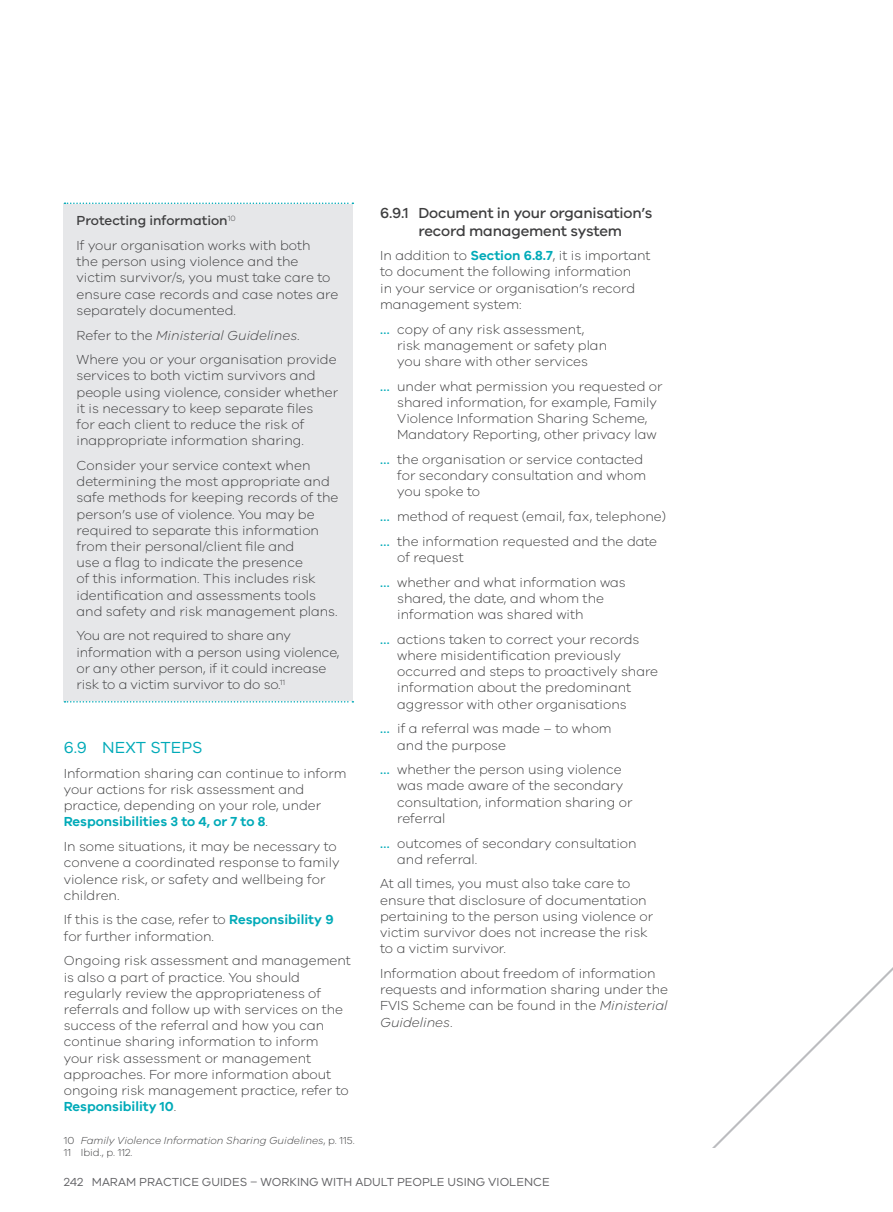
<style>
.page{position:relative;width:893px;height:1212px;background:#fff}
.page>*{position:absolute;margin:0;border:0;box-sizing:border-box;transform-origin:0 0}
.t1{font:16.5px "VIC";letter-spacing:.005em;color:#00aab8}
.t2{font:500 15px/18px "VIC";letter-spacing:-.01em;color:#3e3e3f;text-align:center}
.Body{font:300 13.5px/16.2px "VIC";color:#3e3e3f}
.Body-2{font:italic 300 13.5px "VIC";color:#3e3e3f}
.Body-3{font:500 13.5px "VIC";color:#3e3e3f}
.t3{font:12px "VIC";color:#636366}
.Footnote{font:italic 300 10.5px "VIC";color:#3e3e3f}
.Footnote-2{font:300 10.5px "VIC";color:#3e3e3f}
.s1{font-style:normal}
.s2{font-weight:600;color:#00aab8}
.s3{font-weight:500;color:#00aab8}
.s4{font-style:italic}
</style>
<div class="page">
<svg style="left:712px;top:967px;width:181px;height:181px"></svg>
<div style="left:64px;top:203px;width:289px;height:499px;background:#e6e7e9"></div>
<svg style="left:65px;top:202px;width:288px;height:2px"></svg>
<svg style="left:65px;top:701px;width:288px;height:1px"></svg>
<p class="Body-3" style="left:77px;top:213px;width:161px">Protecting information<sup>10</sup></p>
<p class="Body" style="left:77px;top:237px;width:263px">If your organisation works with both<br>the person using violence and the victim survivor/s, you must take care to ensure case records and case notes are separately documented.</p>
<p class="Body-2" style="left:77px;top:327px;width:225px"><span class="s1">Refer to the</span> Ministerial Guidelines<span class="s1">.</span></p>
<p class="Body" style="left:77px;top:351px;width:263px">Where you or your organisation provide services to both victim survivors and people using violence, consider whether it is necessary to keep separate files<br>for each client to reduce the risk of inappropriate information sharing.</p>
<p class="Body" style="left:77px;top:457px;width:263px">Consider your service context when determining the most appropriate and safe methods for keeping records of the person’s use of violence. You may be required to separate this information from their personal/client file and<br>use a flag to indicate the presence<br>of this information. This includes risk identification and assessments tools and safety and risk management plans.</p>
<p class="Body" style="left:77px;top:627px;width:264px">You are not required to share any information with a person using violence, or any other person, if it could increase risk to a victim survivor to do so.<sup>11</sup></p>
<p class="t1" style="left:64px;top:738px;width:140px">6.9 NEXT STEPS</p>
<p class="Body" style="left:64px;top:765px;width:284px">Information sharing can continue to inform your actions for risk assessment and practice, depending on your role, under <span class="s2">Responsibilities 3 to 4, or 7 to 8</span>.</p>
<p class="Body" style="left:64px;top:838px;width:277px">In some situations, it may be necessary to convene a coordinated response to family violence risk, or safety and wellbeing for children.</p>
<p class="Body" style="left:64px;top:911px;width:271px">If this is the case, refer to <span class="s2">Responsibility 9 </span>for further information.</p>
<p class="Body" style="left:64px;top:952px;width:289px">Ongoing risk assessment and management is also a part of practice. You should regularly review the appropriateness of referrals and follow up with services on the success of the referral and how you can continue sharing information to inform your risk assessment or management approaches. For more information about ongoing risk management practice, refer to <span class="s2">Responsibility 10</span>.</p>
<p class="Footnote" style="left:64px;top:1134px;width:292px"><span class="s1">10</span> Family Violence Information Sharing Guidelines<span class="s1">, p. 115.</span></p>
<p class="Footnote-2" style="left:64px;top:1146px;width:70px">11 Ibid., p. 112.</p>
<p class="t2" style="left:380px;top:203px;width:274px">6.9.1 Document in your organisation’s record management system</p>
<p class="Body" style="left:380px;top:247px;width:272px">In addition to <span class="s2">Section 6.8.7</span>, it is important to document the following information<br>in your service or organisation’s record management system:</p>
<p class="Body" style="left:397px;top:320px;width:211px;text-indent:-17px"><span class="s3">…</span> copy of any risk assessment, risk management or safety plan you share with other services</p>
<p class="Body" style="left:397px;top:378px;width:267px;text-indent:-17px"><span class="s3">…</span> under what permission you requested or shared information, for example, Family Violence Information Sharing Scheme, Mandatory Reporting, other privacy law</p>
<p class="Body" style="left:397px;top:451px;width:251px;text-indent:-17px"><span class="s3">…</span> the organisation or service contacted for secondary consultation and whom you spoke to</p>
<p class="Body" style="left:380px;top:508px;width:288px"><span class="s3">…</span> method of request (email, fax, telephone)</p>
<p class="Body" style="left:397px;top:533px;width:262px;text-indent:-17px"><span class="s3">…</span> the information requested and the date of request</p>
<p class="Body" style="left:397px;top:574px;width:230px;text-indent:-17px"><span class="s3">…</span> whether and what information was shared, the date, and whom the information was shared with</p>
<p class="Body" style="left:397px;top:631px;width:263px;text-indent:-17px"><span class="s3">…</span> actions taken to correct your records where misidentification previously occurred and steps to proactively share information about the predominant aggressor with other organisations</p>
<p class="Body" style="left:397px;top:720px;width:216px;text-indent:-17px"><span class="s3">…</span> if a referral was made – to whom and the purpose</p>
<p class="Body" style="left:397px;top:761px;width:237px;text-indent:-17px"><span class="s3">…</span> whether the person using violence was made aware of the secondary consultation, information sharing or referral</p>
<p class="Body" style="left:397px;top:834px;width:241px;text-indent:-17px"><span class="s3">…</span> outcomes of secondary consultation and referral.</p>
<p class="Body" style="left:380px;top:875px;width:275px">At all times, you must also take care to ensure that disclosure of documentation pertaining to the person using violence or victim survivor does not increase the risk to a victim survivor.</p>
<p class="Body" style="left:380px;top:965px;width:289px">Information about freedom of information requests and information sharing under the FVIS Scheme can be found in the <span class="s4">Ministerial Guidelines</span>.</p>
<p class="t3" style="left:64px;top:1175px;width:487px">242 MARAM PRACTICE GUIDES – WORKING WITH ADULT PEOPLE USING VIOLENCE</p>
</div>
